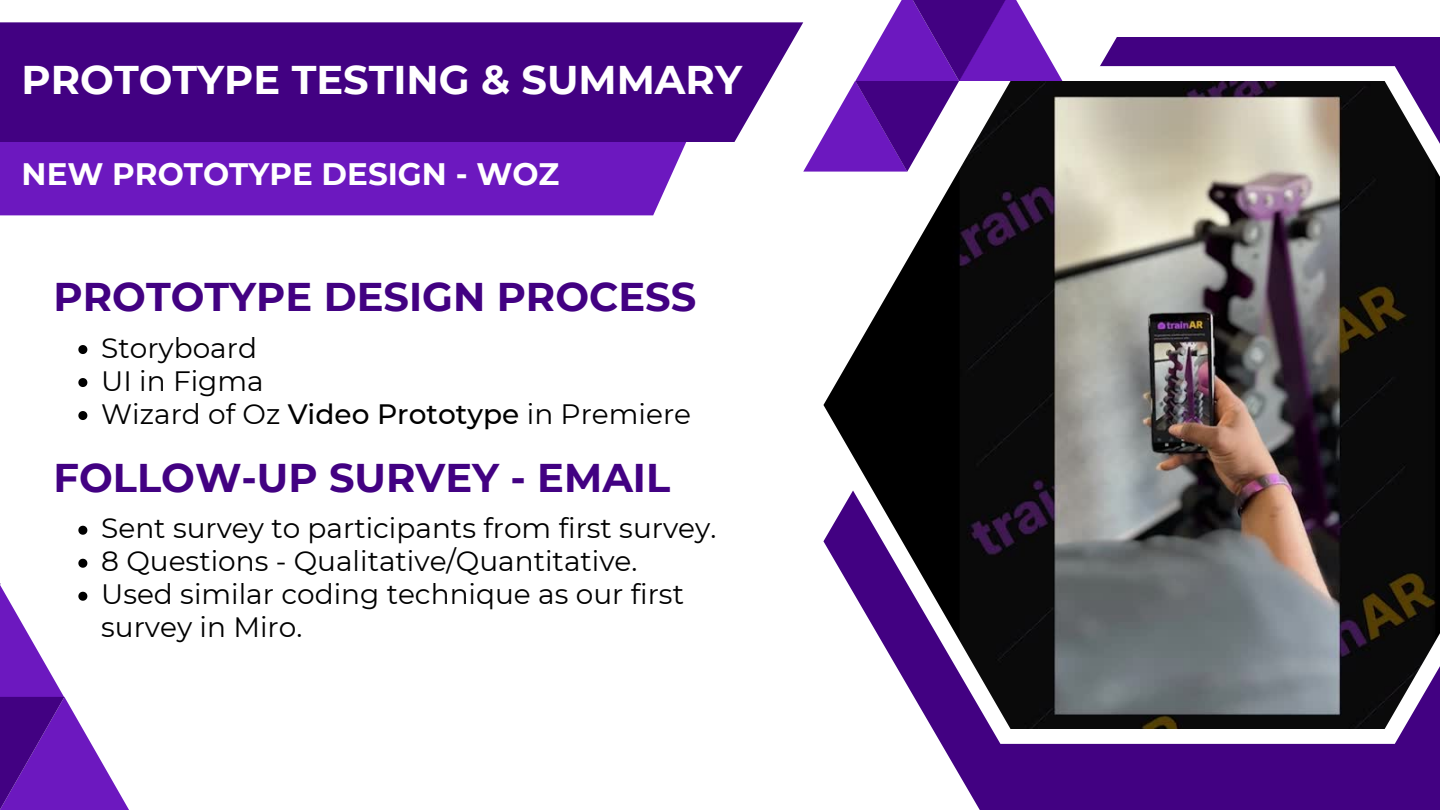
<style>
.page{position:relative;width:1440px;height:810px;background:#fff}
.page>*{position:absolute;margin:0;border:0;box-sizing:border-box;transform-origin:0 0}
.t1{font:700 40px "Montserrat";color:#420182}
.t2{font:700 40px "Montserrat";color:#fff}
.t3{font:700 31px "Montserrat";color:#fff}
.t4{font:28px/33px "Montserrat";color:#000}
.s1{font-weight:500}
</style>
<div class="page">
<div style="left:941px;top:37px;width:499px;height:773px;background:#420182"></div>
<svg style="left:932px;top:66px;width:508px;height:678px"></svg>
<img style="left:823px;top:81px;width:617px;height:648px">
<div style="left:0;top:142px;width:687px;height:73px;background:#6c18bf"></div>
<div style="left:0;top:22px;width:803px;height:120px;background:#420182"></div>
<svg style="left:803px;top:0;width:260px;height:172px"></svg>
<svg style="left:0;top:584px;width:64px;height:113px"></svg>
<svg style="left:64px;top:697px;width:65px;height:113px"></svg>
<svg style="left:0;top:697px;width:64px;height:113px;background:#570da0"></svg>
<svg style="left:78px;top:526px;width:9px;height:9px"></svg>
<svg style="left:78px;top:559px;width:9px;height:9px"></svg>
<svg style="left:78px;top:592px;width:9px;height:9px"></svg>
<svg style="left:78px;top:345px;width:9px;height:9px"></svg>
<svg style="left:78px;top:378px;width:9px;height:9px"></svg>
<svg style="left:78px;top:411px;width:9px;height:9px"></svg>
<p class="t2" style="left:22px;top:56px;width:722px">PROTOTYPE TESTING &amp; SUMMARY</p>
<p class="t3" style="left:22px;top:155px;width:539px">NEW PROTOTYPE DESIGN - WOZ</p>
<p class="t1" style="left:54px;top:272px;width:644px">PROTOTYPE DESIGN PROCESS</p>
<p class="t4" style="left:101px;top:331px;width:157px">Storyboard</p>
<p class="t4" style="left:101px;top:364px;width:164px">UI in Figma</p>
<p class="t4" style="left:101px;top:397px;width:591px">Wizard of Oz <span class="s1">Video Prototype</span> in Premiere</p>
<p class="t1" style="left:54px;top:453px;width:618px">FOLLOW-UP SURVEY - EMAIL</p>
<p class="t4" style="left:101px;top:512px;width:617px">Sent survey to participants from first survey.</p>
<p class="t4" style="left:101px;top:545px;width:538px">8 Questions - Qualitative/Quantitative.</p>
<p class="t4" style="left:101px;top:578px;width:584px">Used similar coding technique as our first survey in Miro.</p>
</div>
